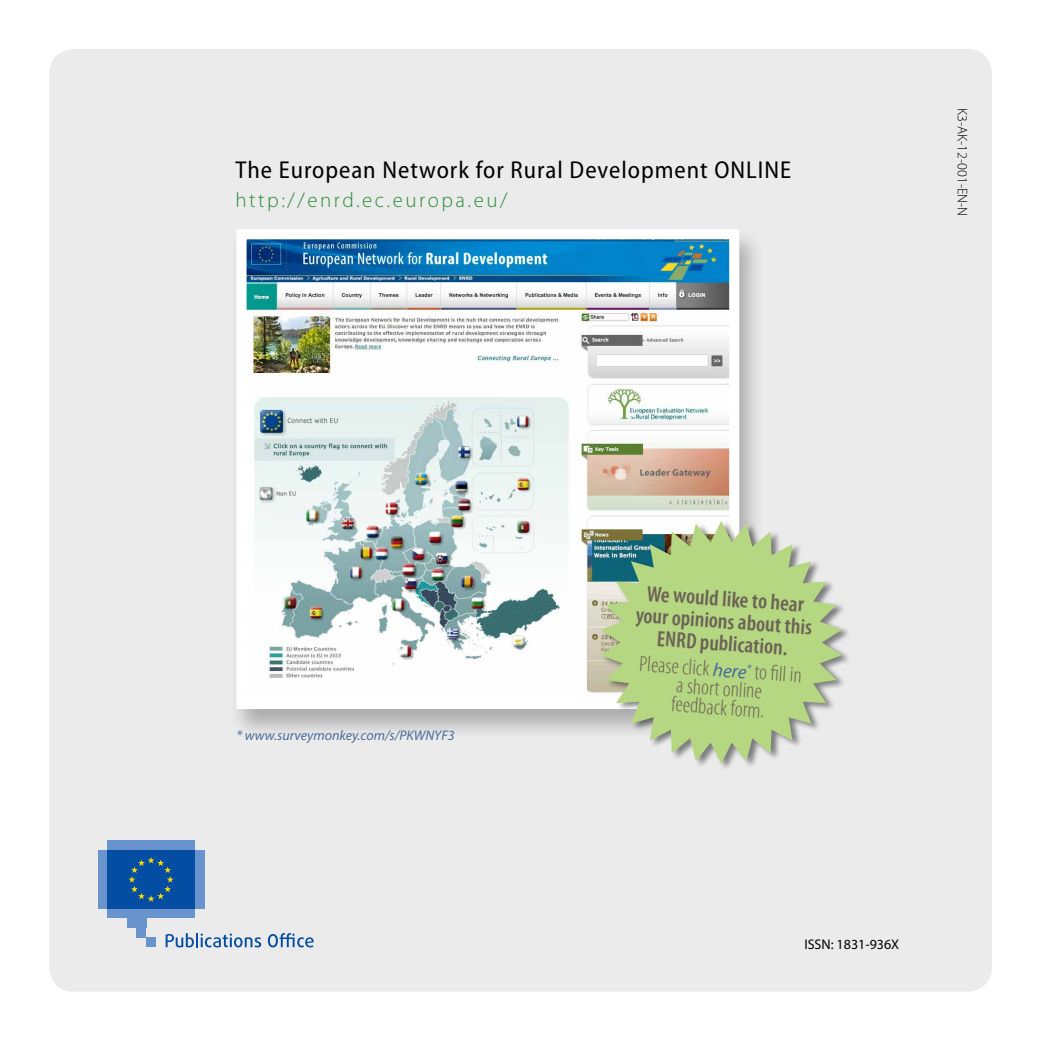
<style>
.page{position:relative;width:1042px;height:1042px;background:#fff}
.page>*{position:absolute;margin:0;border:0;box-sizing:border-box;transform-origin:0 0}
.t1{font:semi-condensed 24.5px "Myriad Pro";letter-spacing:.04em;color:#000}
.t2{font:600 condensed 22.22px/22.2px "Myriad Pro";color:#6c6356;text-align:center}
.t3{font:300 condensed 22.22px/19.1px "Myriad Pro";color:#6c6356;text-align:center}
.t4{font:300 21px "Myriad Pro";letter-spacing:.12em;color:#2b8e39}
.t5{font:italic 14px "Myriad Pro";color:#496c99}
.t6{font:300 14px "Myriad Pro";color:#000}
.t7{font:14px "Myriad Pro";color:#000}
.s1{font-weight:400;font-style:italic;font-stretch:normal;font-size:19.25px;color:#496c99}
</style>
<div class="page">
<div style="left:49px;top:49px;width:943px;height:943px;background:#ebebec;border-radius:25px"></div>
<div style="left:229px;top:228px;width:536px;height:512px;background:#000;opacity:.27"></div>
<img style="left:231px;top:228px;width:513px;height:486px">
<div style="left:601px;top:520px;width:250px;height:252px;background:#ebebec"></div>
<svg style="left:600px;top:521px;width:242px;height:243px;fill:#b5d782"></svg>
<div style="left:107px;top:840px;width:88px;height:10px;background:#6993cd"></div>
<div style="left:107px;top:908px;width:88px;height:10px;background:#6993cd"></div>
<div style="left:195px;top:850px;width:9px;height:58px;background:#6993cd"></div>
<div style="left:98px;top:850px;width:9px;height:58px;background:#6993cd"></div>
<div style="left:127px;top:908px;width:19px;height:20px;background:#6993cd"></div>
<div style="left:136px;top:908px;width:10px;height:29px;background:#6993cd"></div>
<div style="left:146px;top:937px;width:10px;height:10px;background:#6993cd"></div>
<div style="left:107px;top:850px;width:88px;height:58px;background:#034ea2"></div>
<svg style="left:128px;top:857px;width:46px;height:45px"></svg>
<svg style="left:166px;top:933px;width:95px;height:14px"></svg>
<svg style="left:268px;top:933px;width:46px;height:14px"></svg>
<p class="t1" style="left:235px;top:156px;width:557px">The European Network for Rural Development ONLINE</p>
<p class="t4" style="left:235px;top:188px;width:273px">http://enrd.ec.europa.eu/</p>
<p class="t6" style="left:970px;top:108px;width:110px;rotate:90deg">K3-AK-12-001-EN-N</p>
<p class="t5" style="left:236px;top:727px;width:220px">* www.surveymonkey.com/s/PKWNYF3</p>
<p class="t2" style="left:638px;top:582px;width:178px;rotate:4deg">We would like to hear your opinions about this<br>ENRD publication.</p>
<p class="t3" style="left:640px;top:654px;width:166px;rotate:4deg">Please click <span class="s1">here</span><sup>*</sup> to fi llin a short online<br>feedback form.</p>
<p class="t7" style="left:804px;top:935px;width:96px">ISSN: 1831-936X</p>
</div>
